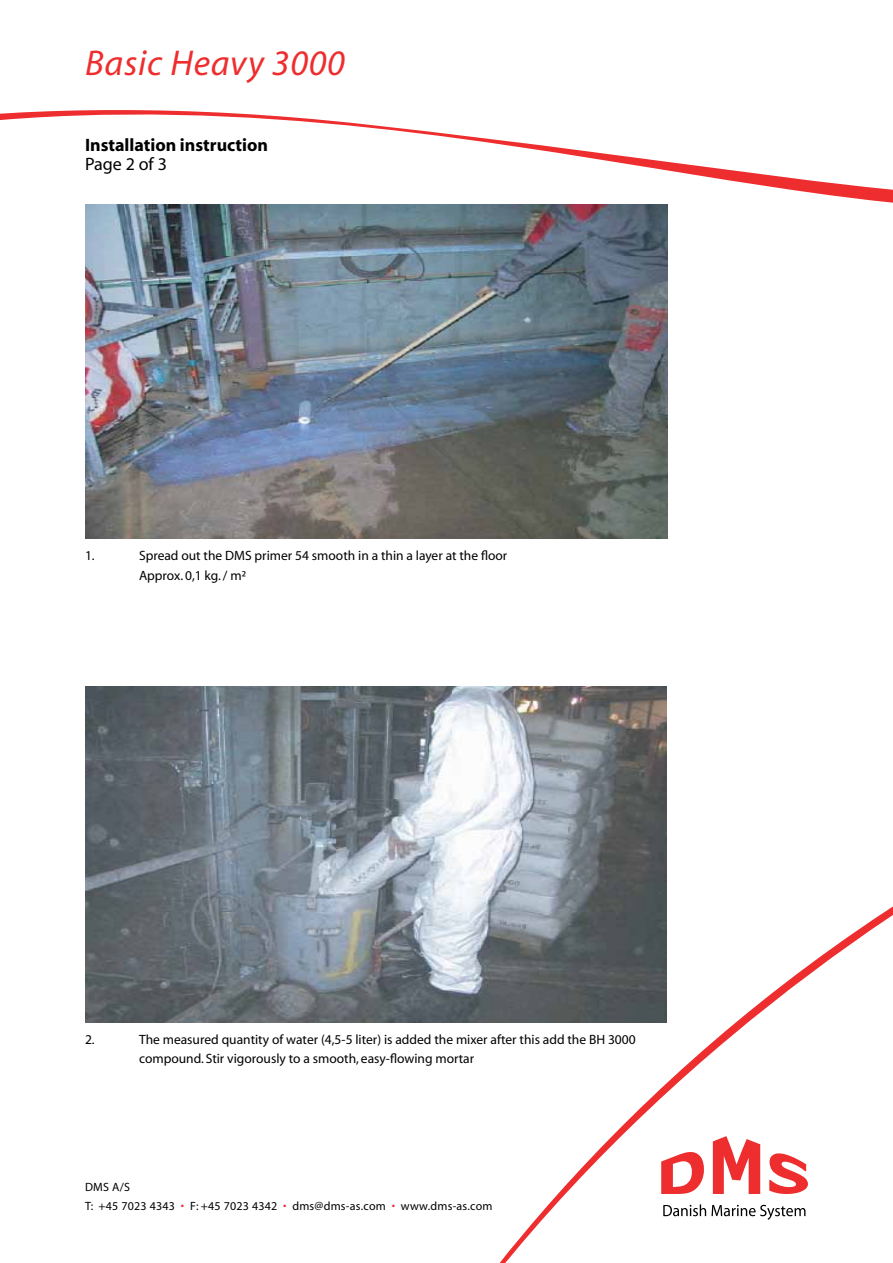
<style>
.page{position:relative;width:893px;height:1263px;background:#fff}
.page>*{position:absolute;margin:0;border:0;box-sizing:border-box;transform-origin:0 0}
.t1{font:italic 36px "Myriad";letter-spacing:.02em;color:#ee2d2e}
.t2{font:700 18px "Myriad";color:#000}
.t3{font:18px "Myriad";color:#000}
.t4{font:13.5px/19.5px "Myriad";color:#000}
.t5{font:12px/19.5px "Myriad";letter-spacing:.02em;color:#000}
.s1{color:#ee2d2e}
</style>
<div class="page">
<svg style="left:0;top:110px;width:893px;height:210px"></svg>
<svg style="left:272px;top:906px;width:621px;height:357px"></svg>
<svg style="left:661px;top:1152px;width:43px;height:42px"></svg>
<svg style="left:713px;top:1136px;width:47px;height:58px"></svg>
<svg style="left:769px;top:1153px;width:39px;height:41px"></svg>
<svg style="left:663px;top:1204px;width:142px;height:16px"></svg>
<img style="left:86px;top:687px;width:581px;height:335px">
<img style="left:86px;top:204px;width:582px;height:334px">
<h1 class="t1" style="left:85px;top:45px;width:261px">Basic Heavy 3000</h1>
<h2 class="t2" style="left:85px;top:135px;width:184px">Installation instruction</h2>
<h2 class="t3" style="left:85px;top:155px;width:83px">Page 2 of 3</h2>
<p class="t4" style="left:85px;top:546px;width:11px">1.</p>
<p class="t4" style="left:139px;top:546px;width:370px">Spread out the DMS primer 54 smooth in a thin a layer at the floor<br>Approx. 0,1 kg. / m²</p>
<p class="t4" style="left:85px;top:1030px;width:11px">2.</p>
<p class="t4" style="left:139px;top:1030px;width:498px">The measured quantity of water (4,5-5 liter) is added the mixer after this add the BH 3000 compound. Stir vigorously to a smooth, easy-flowing mortar</p>
<p class="t5" style="left:85px;top:1177px;width:409px">DMS A/S<br>T: +45 7023 4343 <span class="s1">•</span> F: +45 7023 4342 <span class="s1">•</span> dms@dms-as.com <span class="s1">•</span> www.dms-as.com</p>
</div>
